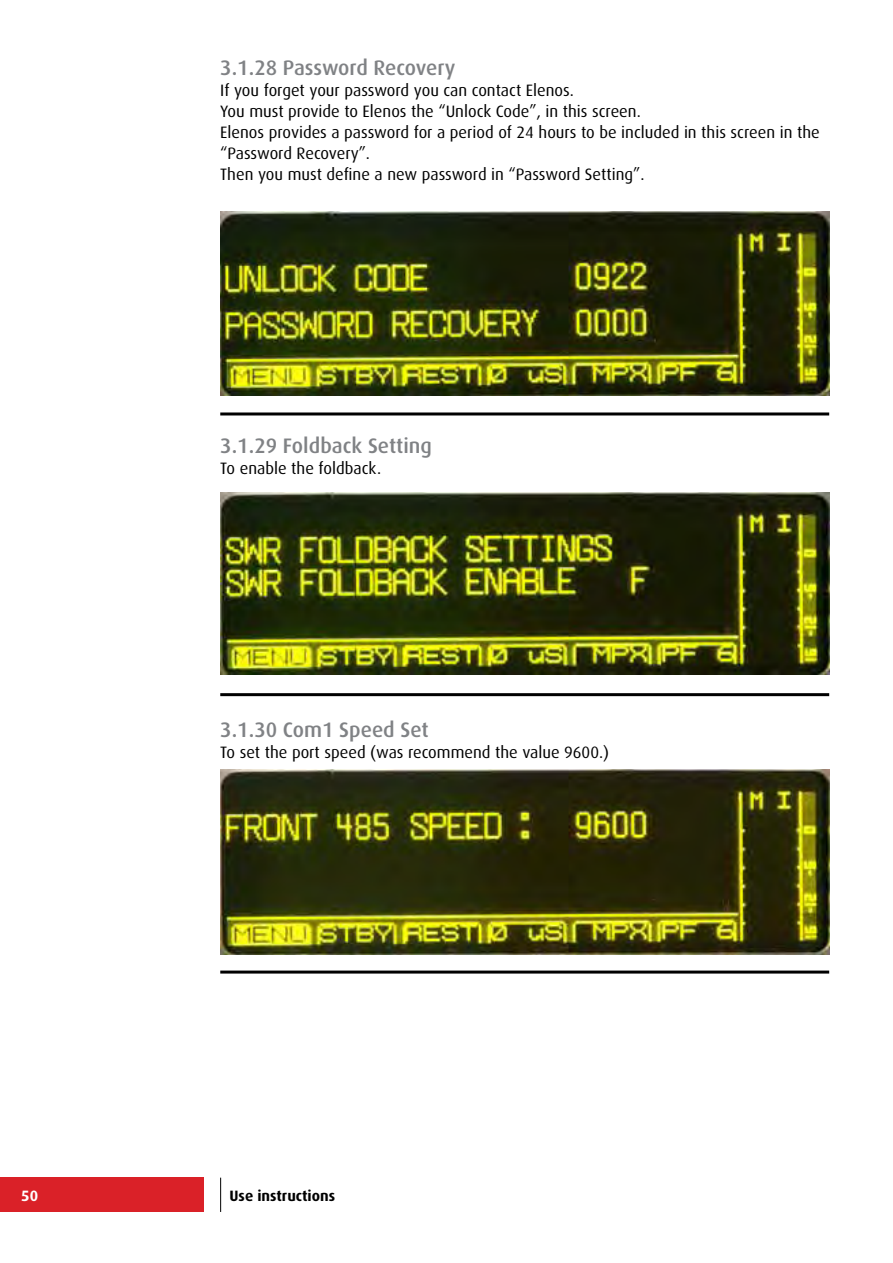
<style>
.page{position:relative;width:893px;height:1263px;background:#fff}
.page>*{position:absolute;margin:0;border:0;box-sizing:border-box;transform-origin:0 0}
.t1{font:500 21px "Dax";color:#808285}
.t2{font:16.5px/21px "Dax";color:#000}
.t3{font:700 15px "Dax";color:#000}
.t4{font:700 15px "Dax";color:#fff}
</style>
<div class="page">
<div style="left:0;top:1178px;width:203px;height:34px;background:#da2128"></div>
<hr style="left:220px;top:1178px;width:1px;height:34px;background:#000">
<img style="left:220px;top:212px;width:609px;height:183px">
<hr style="left:220px;top:412px;width:609px;height:3px;background:#000">
<img style="left:220px;top:492px;width:609px;height:182px">
<hr style="left:220px;top:693px;width:609px;height:3px;background:#000">
<img style="left:220px;top:769px;width:609px;height:185px">
<hr style="left:220px;top:970px;width:609px;height:3px;background:#000">
<p class="t1" style="left:220px;top:56px;width:236px">3.1.28 Password Recovery</p>
<p class="t2" style="left:220px;top:80px;width:601px">If you forget your password you can contact Elenos.<br>You must provide to Elenos the “Unlock Code”, in this screen.<br>Elenos provides a password for a period of 24 hours to be included in this screen in the “Password Recovery”.<br>Then you must define a new password in “Password Setting”.</p>
<p class="t1" style="left:220px;top:434px;width:213px">3.1.29 Foldback Setting</p>
<p class="t2" style="left:220px;top:458px;width:162px">To enable the foldback.</p>
<p class="t1" style="left:220px;top:717px;width:210px">3.1.30 Com1 Speed Set</p>
<p class="t2" style="left:220px;top:741px;width:390px">To set the port speed (was recommend the value 9600.)</p>
<p class="t4" style="left:21px;top:1187px;width:18px">50</p>
<p class="t3" style="left:230px;top:1187px;width:107px">Use instructions</p>
</div>
